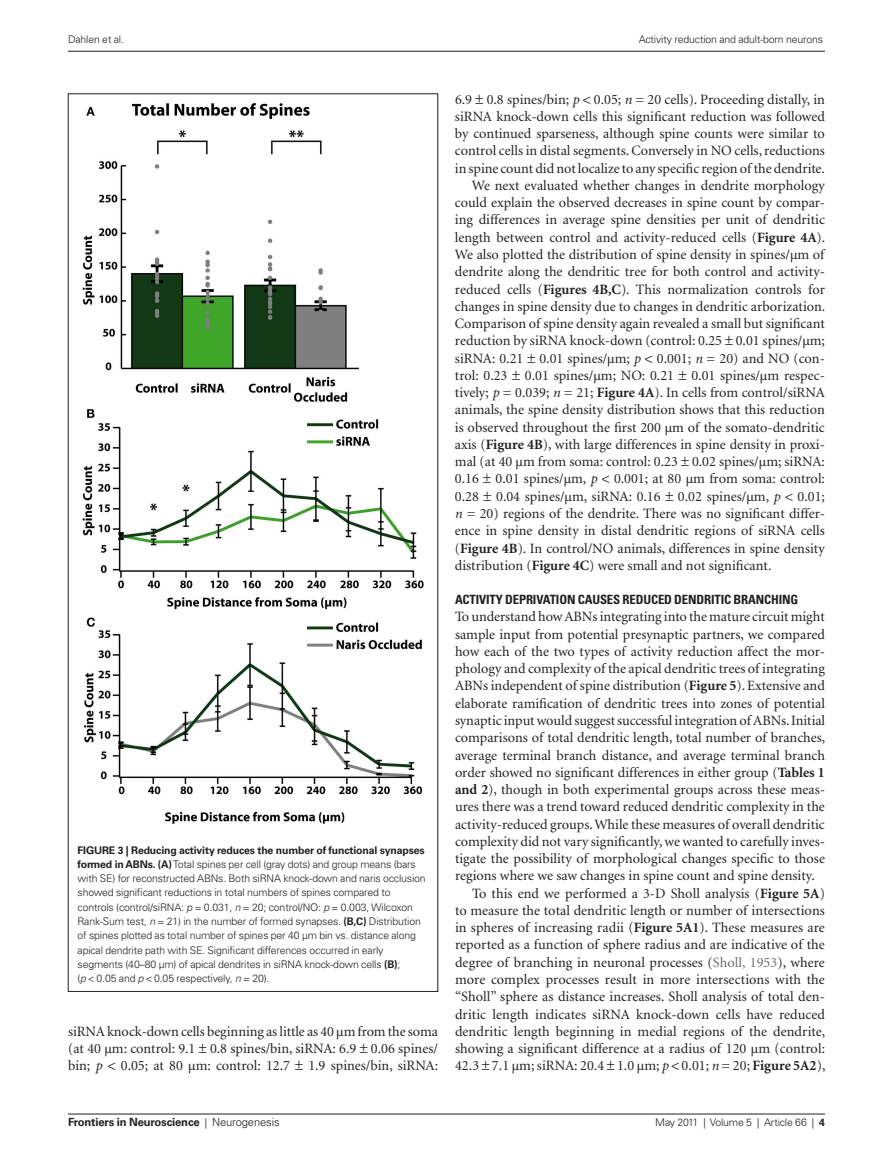
<style>
.page{position:relative;width:893px;height:1170px;background:#fff}
.page>*{position:absolute;margin:0;border:0;box-sizing:border-box;transform-origin:0 0}
.t1{font:14.25px/17.2px "Minion";color:#231f20;text-align:justify}
.t2{font:700 condensed 12.75px "Univers";letter-spacing:-.01em;color:#231f20}
.t3{font:700 11.25px "Univers";letter-spacing:-.015em;color:#231f20}
.t4{font:300 10.5px/14.2px "Univers";letter-spacing:-.015em;color:#231f20}
.s1{font-weight:700}
.s2{font-style:italic}
.s3{color:#6c6d70}
.s4{font-weight:300;font-size:10.5px}
.s5{font-weight:300}
</style>
<div class="page">
<hr style="left:68px;top:1113px;width:757px;height:1px;background:#231f20">
<hr style="left:68px;top:51px;width:757px;height:1px;background:#231f20">
<img style="left:83px;top:103px;width:340px;height:720px">
<p class="t4" style="left:68px;top:32px;width:58px">Dahlen et al.</p>
<p class="t4" style="left:639px;top:32px;width:186px">Activity reduction and adult-born neurons</p>
<p class="t4" style="left:78px;top:842px;width:350px"><span class="s1">Figure 3 | Reducing activity reduces the number of functional synapses formed in ABNs. (A)</span> Total spines per cell (gray dots) and group means (bars with SE) for reconstructed ABNs. Both siRNA knock-down and naris occlusion showed significant reductions in total numbers of spines compared to controls (control/siRNA: <span class="s2">p</span> = 0.031, <span class="s2">n</span> = 20; control/NO: <span class="s2">p</span> = 0.003, Wilcoxon Rank-Sum test, <span class="s2">n</span> = 21) in the number of formed synapses. <span class="s1">(B,C)</span> Distribution of spines plotted as total number of spines per 40 μm bin vs. distance along apical dendrite path with SE. Significant differences occurred in early segments (40–80 μm) of apical dendrites in siRNA knock-down cells <span class="s1">(B)</span>;<br>(<span class="s2">p</span> 0.05 and <span class="s2">p</span> 0.05 respectively, <span class="s2">n</span> = 20).</p>
<p class="t1" style="left:68px;top:1023px;width:371px">siRNA knock-down cells beginning as little as 40 μm from the soma (at 40 μm: control: 9.1 0.8 spines/bin, siRNA: 6.9 0.06 spines/ bin; <span class="s2">p</span></p>
<p class="t1" style="left:121px;top:1057px;width:171px">0.05; at 80 μm: control: 12.7</p>
<p class="t1" style="left:308px;top:1057px;width:131px">1.9 spines/bin, siRNA:</p>
<p class="t1" style="left:455px;top:91px;width:371px">6.9 0.8 spines/bin; <span class="s2">p</span> 0.05; <span class="s2">n</span> = 20 cells). Proceeding distally, in</p>
<p class="t1" style="left:455px;top:108px;width:371px">siRNA knock-down cells this significant reduction was followed</p>
<p class="t1" style="left:455px;top:125px;width:371px">by continued sparseness, although spine counts were similar to</p>
<p class="t1" style="left:455px;top:143px;width:371px">control cells in distal segments. Conversely in NO cells, reductions</p>
<p class="t1" style="left:455px;top:160px;width:371px">in spine count did not localize to any specific region of the dendrite.</p>
<p class="t1" style="left:472px;top:177px;width:354px">We next evaluated whether changes in dendrite morphology</p>
<p class="t1" style="left:455px;top:194px;width:371px">could explain the observed decreases in spine count by compar-</p>
<p class="t1" style="left:455px;top:212px;width:371px">ing differences in average spine densities per unit of dendritic</p>
<p class="t1" style="left:455px;top:229px;width:372px">length between control and activity-reduced cells (<span class="s1">Figure 4A</span>).</p>
<p class="t1" style="left:455px;top:246px;width:371px">We also plotted the distribution of spine density in spines/μm of</p>
<p class="t1" style="left:455px;top:263px;width:371px">dendrite along the dendritic tree for both control and activity-</p>
<p class="t1" style="left:455px;top:281px;width:371px">reduced cells (<span class="s1">Figures 4B,C</span>). This normalization controls for</p>
<p class="t1" style="left:455px;top:298px;width:372px">changes in spine density due to changes in dendritic arborization.</p>
<p class="t1" style="left:455px;top:315px;width:371px">Comparison of spine density again revealed a small but significant</p>
<p class="t1" style="left:455px;top:332px;width:372px">reduction by siRNA knock-down (control: 0.25 0.01 spines/μm;</p>
<p class="t1" style="left:455px;top:350px;width:371px">siRNA: 0.21 0.01 spines/μm; <span class="s2">p</span> 0.001; <span class="s2">n</span> = 20) and NO (con-</p>
<p class="t1" style="left:455px;top:367px;width:371px">trol: 0.23 0.01 spines/μm; NO: 0.21 0.01 spines/μm respec-</p>
<p class="t1" style="left:455px;top:384px;width:371px">tively; <span class="s2">p</span> = 0.039; <span class="s2">n</span> = 21; <span class="s1">Figure 4A</span>). In cells from control/siRNA</p>
<p class="t1" style="left:455px;top:401px;width:371px">animals, the spine density distribution shows that this reduction</p>
<p class="t1" style="left:455px;top:419px;width:371px">is observed throughout the first 200 μm of the somato-dendritic</p>
<p class="t1" style="left:455px;top:436px;width:371px">axis (<span class="s1">Figure 4B</span>), with large differences in spine density in proxi-</p>
<p class="t1" style="left:455px;top:453px;width:372px">mal (at 40 μm from soma: control: 0.23 0.02 spines/μm; siRNA:</p>
<p class="t1" style="left:455px;top:470px;width:372px">0.16 0.01 spines/μm, <span class="s2">p</span> 0.001; at 80 μm from soma: control:</p>
<p class="t1" style="left:455px;top:488px;width:372px">0.28 0.04 spines/μm, siRNA: 0.16 0.02 spines/μm, <span class="s2">p</span> 0.01;</p>
<p class="t1" style="left:455px;top:505px;width:371px"><span class="s2">n</span> = 20) regions of the dendrite. There was no significant differ-</p>
<p class="t1" style="left:455px;top:522px;width:371px">ence in spine density in distal dendritic regions of siRNA cells</p>
<p class="t1" style="left:455px;top:540px;width:371px">(<span class="s1">Figure 4B</span>). In control/NO animals, differences in spine density</p>
<p class="t1" style="left:455px;top:557px;width:318px">distribution (<span class="s1">Figure 4C</span>) were small and not significant.</p>
<p class="t2" style="left:455px;top:591px;width:343px">ACTIVITY DEPRIVATION CAUSES REDUCED DENDRITIC BRANCHING</p>
<p class="t1" style="left:455px;top:608px;width:371px">To understand how ABNs integrating into the mature circuit might</p>
<p class="t1" style="left:455px;top:626px;width:371px">sample input from potential presynaptic partners, we compared</p>
<p class="t1" style="left:455px;top:643px;width:371px">how each of the two types of activity reduction affect the mor-</p>
<p class="t1" style="left:455px;top:660px;width:371px">phology and complexity of the apical dendritic trees of integrating</p>
<p class="t1" style="left:455px;top:677px;width:371px">ABNs independent of spine distribution (<span class="s1">Figure 5</span>). Extensive and</p>
<p class="t1" style="left:455px;top:695px;width:371px">elaborate ramification of dendritic trees into zones of potential</p>
<p class="t1" style="left:455px;top:712px;width:372px">synaptic input would suggest successful integration of ABNs. Initial</p>
<p class="t1" style="left:455px;top:729px;width:372px">comparisons of total dendritic length, total number of branches,</p>
<p class="t1" style="left:455px;top:746px;width:371px">average terminal branch distance, and average terminal branch</p>
<p class="t1" style="left:455px;top:764px;width:371px">order showed no significant differences in either group (<span class="s1">Tables 1</span></p>
<p class="t1" style="left:455px;top:781px;width:371px"><span class="s1">and 2</span>), though in both experimental groups across these meas-</p>
<p class="t1" style="left:455px;top:798px;width:371px">ures there was a trend toward reduced dendritic complexity in the</p>
<p class="t1" style="left:455px;top:815px;width:371px">activity-reduced groups. While these measures of overall dendritic</p>
<p class="t1" style="left:455px;top:833px;width:371px">complexity did not vary significantly, we wanted to carefully inves-</p>
<p class="t1" style="left:455px;top:850px;width:371px">tigate the possibility of morphological changes specific to those</p>
<p class="t1" style="left:455px;top:867px;width:361px">regions where we saw changes in spine count and spine density.</p>
<p class="t1" style="left:472px;top:884px;width:354px">To this end we performed a 3-D Sholl analysis (<span class="s1">Figure 5A</span>)</p>
<p class="t1" style="left:455px;top:902px;width:371px">to measure the total dendritic length or number of intersections</p>
<p class="t1" style="left:455px;top:919px;width:371px">in spheres of increasing radii (<span class="s1">Figure 5A1</span>). These measures are</p>
<p class="t1" style="left:455px;top:936px;width:371px">reported as a function of sphere radius and are indicative of the</p>
<p class="t1" style="left:455px;top:953px;width:371px">degree of branching in neuronal processes (<span class="s3">Sholl, 1953</span>), where</p>
<p class="t1" style="left:455px;top:971px;width:371px">more complex processes result in more intersections with the</p>
<p class="t1" style="left:455px;top:988px;width:371px">“Sholl” sphere as distance increases. Sholl analysis of total den-</p>
<p class="t1" style="left:455px;top:1005px;width:371px">dritic length indicates siRNA knock-down cells have reduced</p>
<p class="t1" style="left:455px;top:1022px;width:372px">dendritic length beginning in medial regions of the dendrite,</p>
<p class="t1" style="left:455px;top:1040px;width:372px">showing a significant difference at a radius of 120 μm (control:</p>
<p class="t1" style="left:455px;top:1057px;width:372px">42.3 7.1 μm; siRNA: 20.4 1.0 μm; <span class="s2">p</span> 0.01; <span class="s2">n</span> = 20; <span class="s1">Figure 5A2</span>),</p>
<p class="t3" style="left:68px;top:1115px;width:213px">Frontiers in Neuroscience <span class="s4">|</span> <span class="s5">Neurogenesis</span></p>
<p class="t4" style="left:655px;top:1115px;width:171px">May 2011 | Volume 5 | Article 66 | <span class="s1">4</span></p>
</div>
